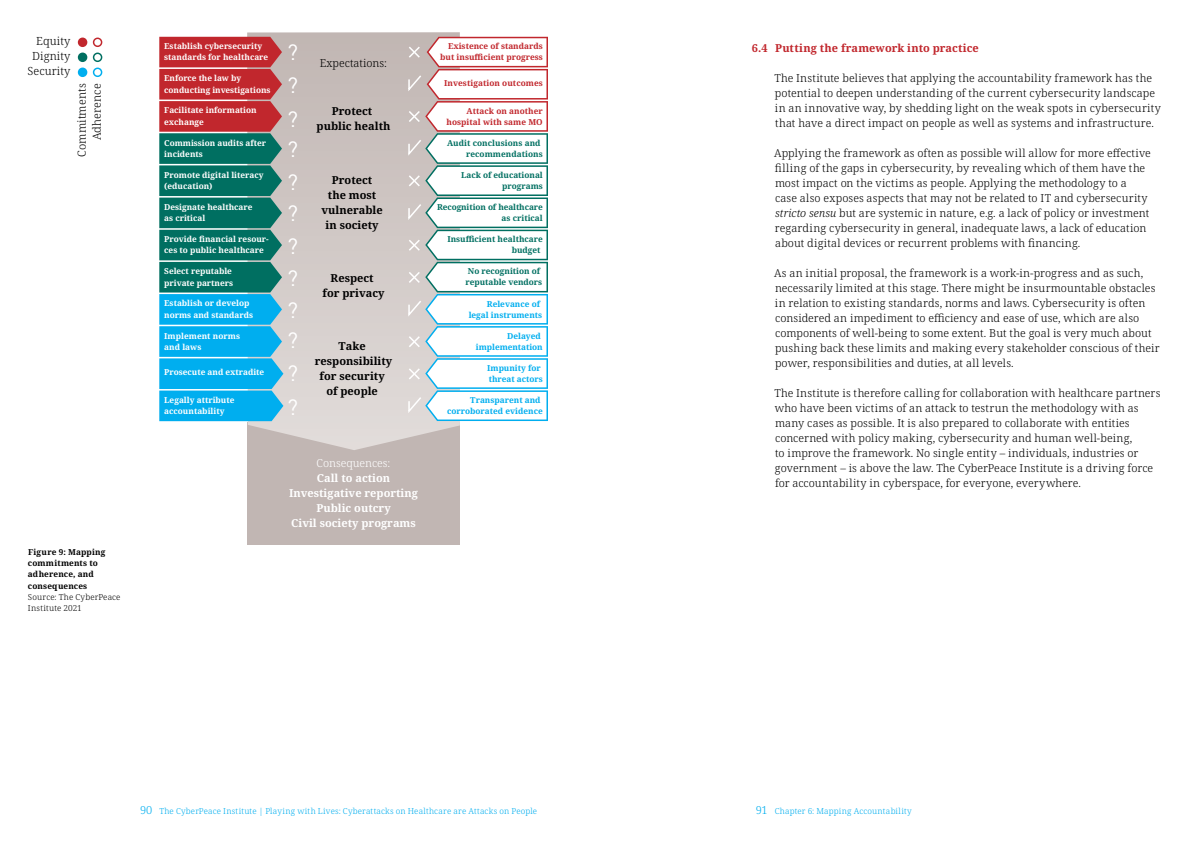
<style>
.page{position:relative;width:1191px;height:842px;background:#fff}
.page>*{position:absolute;margin:0;border:0;box-sizing:border-box;transform-origin:0 0}
.t1{font:22px/31.8px "DIN";color:#fff;text-align:justify}
.t2{font:300 11.2px/15px "Noto Serif";letter-spacing:.01em;color:#000;text-align:right}
.t3{font:300 11px/15px "Noto Serif";letter-spacing:.01em;color:#000}
.t4{font:700 11px/15px "Noto Serif";color:#000;text-align:center}
.t5{font:700 11px/15px "Noto Serif";color:#fff;text-align:center}
.t6{font:700 11px "Noto Serif";color:#c1272d}
.t7{font:300 11px "Noto Serif";letter-spacing:-.005em;color:#fff}
.t8{font:700 8.2px/11.3px "Noto Serif";color:#fff}
.t9{font:700 8.2px/11.3px "Noto Serif";letter-spacing:-.005em;color:#006f61;text-align:right}
.t10{font:300 8.2px "Noto Serif";letter-spacing:.02em;color:#00aeef}
.t11{font:700 8.2px/11.3px "Noto Serif";color:#00aeef;text-align:right}
.t12{font:700 8.2px/11.3px "Noto Serif";letter-spacing:.005em;color:#c1272d;text-align:right}
.t13{font:700 8.2px/11.3px "Noto Serif";letter-spacing:.015em;color:#000}
.t14{font:300 8.2px/11.3px "Noto Serif";letter-spacing:.02em;color:#000}
.s1{font-style:italic}
.s2{font-size:11px}
</style>
<div class="page">
<div style="left:248px;top:423px;width:212px;height:122px;background:#c1b6b3"></div>
<svg style="left:247px;top:32px;width:213px;height:418px;background:#d0c7c5"></svg>
<svg style="left:159px;top:37px;width:124px;height:384px;background:#417c8b"></svg>
<svg style="left:407px;top:37px;width:141px;height:384px"></svg>
<svg style="left:93px;top:38px;width:9px;height:9px"></svg>
<svg style="left:93px;top:53px;width:9px;height:9px"></svg>
<svg style="left:93px;top:68px;width:9px;height:9px"></svg>
<div style="left:78px;top:38px;width:9px;height:9px;background:#c1272d;border-radius:50%"></div>
<div style="left:78px;top:53px;width:9px;height:9px;background:#006f61;border-radius:50%"></div>
<div style="left:78px;top:68px;width:9px;height:9px;background:#00aeef;border-radius:50%"></div>
<p class="t2" style="left:28px;top:34px;width:44px">Equity<br>Dignity<br>Security</p>
<p class="t2" style="left:75px;top:157px;width:75px;rotate:-90deg">Commitments<br>Adherence</p>
<p class="t13" style="left:28px;top:546px;width:79px">Figure 9: Mapping commitments to adherence, and consequences</p>
<p class="t14" style="left:28px;top:591px;width:94px">Source: The CyberPeace<br>Institute 2021</p>
<p class="t8" style="left:164px;top:41px;width:106px">Establish cybersecurity standards for healthcare</p>
<p class="t8" style="left:164px;top:73px;width:108px">Enforce the law by conducting investigations</p>
<p class="t8" style="left:164px;top:105px;width:94px">Facilitate information exchange</p>
<p class="t8" style="left:164px;top:137px;width:103px">Commission audits after incidents</p>
<p class="t8" style="left:164px;top:169px;width:101px">Promote digital literacy (education)</p>
<p class="t8" style="left:164px;top:202px;width:90px">Designate healthcare as critical</p>
<p class="t8" style="left:164px;top:234px;width:106px">Provide financial resour&shy;ces to public healthcare</p>
<p class="t8" style="left:164px;top:266px;width:70px">Select reputable private partners</p>
<p class="t8" style="left:164px;top:298px;width:90px">Establish or develop norms and standards</p>
<p class="t8" style="left:164px;top:330px;width:77px">Implement norms and laws</p>
<p class="t8" style="left:164px;top:367px;width:102px">Prosecute and extradite</p>
<p class="t8" style="left:164px;top:394px;width:72px">Legally attribute accountability</p>
<h1 class="t1" style="left:287px;top:35px;width:12px;line-height:33.2px">? ? ?</h1>
<h1 class="t1" style="left:287px;top:132px;width:12px;line-height:33.1px">? ?</h1>
<h1 class="t1" style="left:287px;top:197px;width:12px">? ? ? ? ?</h1>
<h1 class="t1" style="left:287px;top:356px;width:13px;line-height:33.5px">? ?</h1>
<p class="t3" style="left:320px;top:56px;width:69px">Expectations:</p>
<p class="t4" style="left:316px;top:104px;width:75px">Protect public health</p>
<p class="t4" style="left:321px;top:172px;width:63px">Protect the most vulnerable in society</p>
<p class="t4" style="left:322px;top:270px;width:64px">Respect for privacy</p>
<p class="t4" style="left:315px;top:339px;width:79px">Take responsibility for security of people</p>
<p class="t7" style="left:316px;top:455px;width:75px">Consequences:</p>
<p class="t5" style="left:289px;top:471px;width:130px">Call to action<br>Investigative reporting<br>Public outcry<br>Civil society programs</p>
<p class="t12" style="left:440px;top:41px;width:104px">Existence of standards but insufficient progress</p>
<p class="t12" style="left:444px;top:77px;width:100px">Investigation outcomes</p>
<p class="t12" style="left:446px;top:105px;width:98px">Attack on another hospital with same MO</p>
<p class="t9" style="left:447px;top:137px;width:97px">Audit conclusions and recommendations</p>
<p class="t9" style="left:461px;top:169px;width:83px">Lack of educational programs</p>
<p class="t9" style="left:437px;top:202px;width:107px">Recognition of healthcare as critical</p>
<p class="t9" style="left:447px;top:234px;width:97px">Insufficient healthcare budget</p>
<p class="t9" style="left:465px;top:266px;width:78px;text-align:center">No recognition of reputable vendors</p>
<p class="t11" style="left:469px;top:298px;width:75px">Relevance of legal instruments</p>
<p class="t11" style="left:476px;top:330px;width:68px">Delayed implementation</p>
<p class="t11" style="left:487px;top:362px;width:57px;text-align:left">Impunity for threat actors</p>
<p class="t11" style="left:447px;top:394px;width:97px">Transparent and corroborated evidence</p>
<p class="t6" style="left:752px;top:41px;width:228px">6.4 Putting the framework into practice</p>
<p class="t3" style="left:774px;top:71px;width:388px">The Institute believes that applying the accountability framework has the potential to deepen understanding of the current cybersecurity landscape in an innovative way, by shedding light on the weak spots in cybersecurity that have a direct impact on people as well as systems and infrastructure.</p>
<p class="t3" style="left:774px;top:146px;width:378px">Applying the framework as often as possible will allow for more effective filling of the gaps in cybersecurity, by revealing which of them have the most impact on the victims as people. Applying the methodology to a<br>case also exposes aspects that may not be related to IT and cybersecurity <span class="s1">stricto sensu</span> but are systemic in nature, e.g. a lack of policy or investment regarding cybersecurity in general, inadequate laws, a lack of education about digital devices or recurrent problems with financing.</p>
<p class="t3" style="left:774px;top:266px;width:387px">As an initial proposal, the framework is a work-in-progress and as such, necessarily limited at this stage. There might be insurmountable obstacles in relation to existing standards, norms and laws. Cybersecurity is often considered an impediment to efficiency and ease of use, which are also components of well-being to some extent. But the goal is very much about pushing back these limits and making every stakeholder conscious of their power, responsibilities and duties, at all levels.</p>
<p class="t3" style="left:774px;top:386px;width:387px">The Institute is therefore calling for collaboration with healthcare partners who have been victims of an attack to testrun the methodology with as many cases as possible. It is also prepared to collaborate with entities concerned with policy making, cybersecurity and human well-being,<br>to improve the framework. No single entity – individuals, industries or government – is above the law. The CyberPeace Institute is a driving force for accountability in cyberspace, for everyone, everywhere.</p>
<p class="t10" style="left:140px;top:805px;width:399px"><span class="s2">90</span> The CyberPeace Institute | Playing with Lives: Cyberattacks on Healthcare are Attacks on People</p>
<p class="t10" style="left:755px;top:805px;width:158px"><span class="s2">91</span> Chapter 6: Mapping Accountability</p>
</div>
